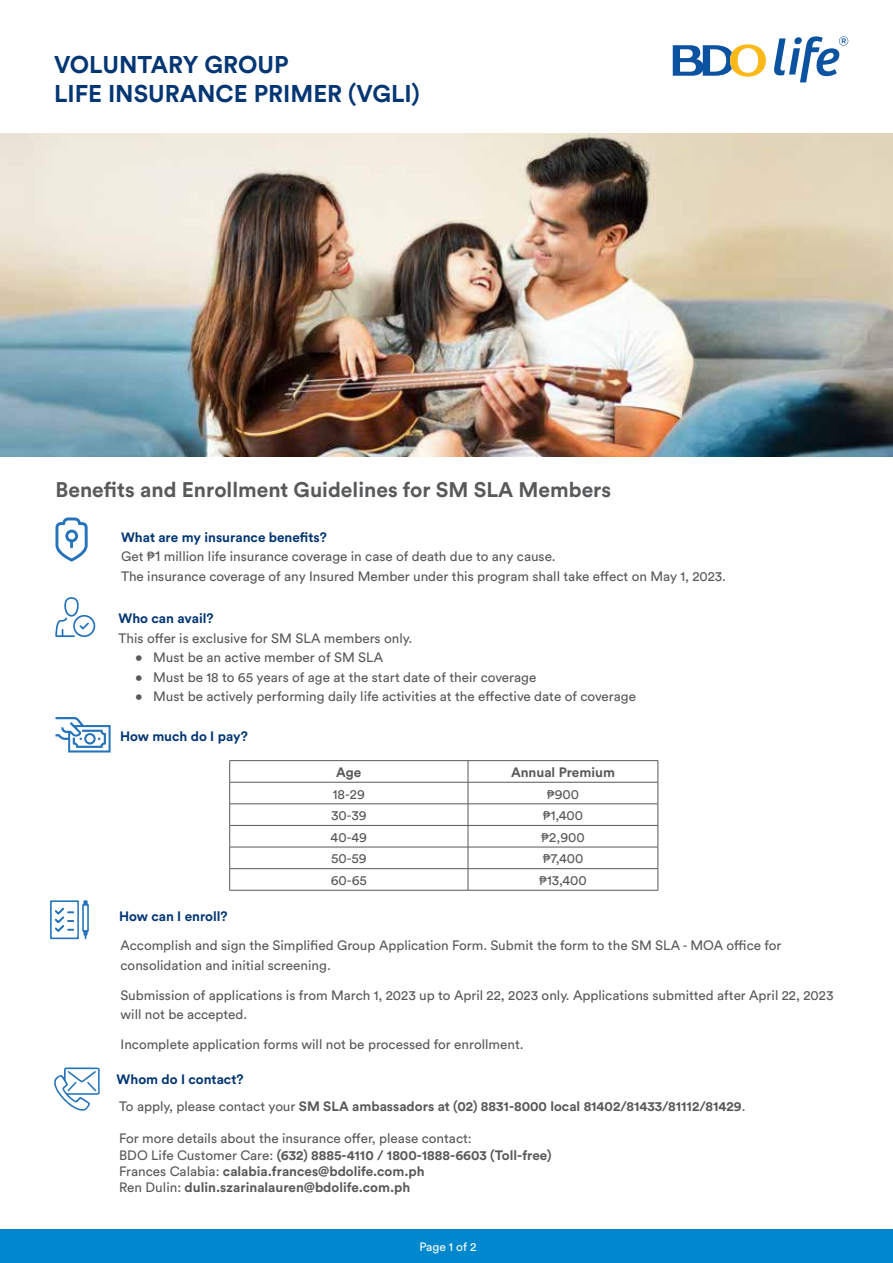
<style>
.page{position:relative;width:893px;height:1263px;background:#fff}
.page>*{position:absolute;margin:0;border:0;box-sizing:border-box;transform-origin:0 0}
.t1{font:700 24px/28.8px "Circular Std";color:#043673}
.t2{font:700 21px "Circular Std";color:#58595b}
.t3{font:13.5px/19.5px "Circular Std";color:#58595b}
.t4{font:700 13.5px/16.2px "Circular Std";color:#58595b}
.t5{font:700 13.5px "Circular Std";color:#043673}
.t6{font:12px "Circular Std";color:#fff}
.s1{font-weight:700;color:#043673}
.s2{font-family:"Calibri";font-size:15px}
.s3{font-size:15px}
.s4{font-family:"Calibri";font-size:14.25px}
.s5{color:#043673}
.s6{font-weight:400}
</style>
<div class="page">
<div style="left:0;top:1230px;width:893px;height:33px;background:#0088ce"></div>
<img style="left:0;top:133px;width:893px;height:323px">
<svg style="left:55px;top:717px;width:56px;height:35px"></svg>
<div style="left:86px;top:735px;width:7px;height:7px;background:#fff;border-radius:50%"></div>
<svg style="left:55px;top:517px;width:33px;height:44px"></svg>
<hr style="left:229px;top:760px;width:239px;height:1px;background:#58595b">
<hr style="left:468px;top:760px;width:190px;height:1px;background:#58595b">
<hr style="left:229px;top:782px;width:239px;height:1px;background:#58595b">
<hr style="left:468px;top:782px;width:190px;height:1px;background:#58595b">
<hr style="left:229px;top:803px;width:239px;height:1px;background:#58595b">
<hr style="left:468px;top:803px;width:190px;height:1px;background:#58595b">
<hr style="left:229px;top:825px;width:239px;height:1px;background:#58595b">
<hr style="left:468px;top:825px;width:190px;height:1px;background:#58595b">
<hr style="left:229px;top:847px;width:239px;height:1px;background:#58595b">
<hr style="left:468px;top:847px;width:190px;height:1px;background:#58595b">
<hr style="left:229px;top:868px;width:239px;height:1px;background:#58595b">
<svg style="left:229px;top:761px;width:1px;height:129px"></svg>
<hr style="left:468px;top:868px;width:190px;height:1px;background:#58595b">
<svg style="left:468px;top:761px;width:1px;height:129px"></svg>
<svg style="left:658px;top:761px;width:1px;height:129px"></svg>
<hr style="left:229px;top:890px;width:239px;height:1px;background:#58595b">
<hr style="left:468px;top:890px;width:190px;height:1px;background:#58595b">
<svg style="left:55px;top:597px;width:40px;height:40px"></svg>
<svg style="left:673px;top:44px;width:93px;height:33px"></svg>
<svg style="left:774px;top:36px;width:74px;height:46px"></svg>
<svg style="left:50px;top:900px;width:39px;height:39px"></svg>
<svg style="left:54px;top:1067px;width:46px;height:44px"></svg>
<h1 class="t1" style="left:54px;top:50px;width:367px">VOLUNTARY GROUP<br>LIFE INSURANCE PRIMER (VGLI)</h1>
<h2 class="t2" style="left:55px;top:476px;width:557px">Benefits and Enrollment Guidelines for SM SLA Members</h2>
<p class="t3" style="left:121px;top:527px;width:607px"><span class="s1">What are my insurance benefits?<br></span>Get <span class="s2">₱</span><span class="s3">1</span> million life insurance coverage in case of death due to any cause.<br>The insurance coverage of any Insured Member under this program shall take effect on May 1, 2023.</p>
<p class="t5" style="left:119px;top:610px;width:97px">Who can avail?</p>
<p class="t3" style="left:119px;top:628px;width:295px">This offer is exclusive for SM SLA members only.</p>
<p class="t3" style="left:135px;top:648px;width:250px">• Must be an active member of SM SLA</p>
<p class="t3" style="left:135px;top:667px;width:403px">• Must be 18 to 65 years of age at the start date of their coverage</p>
<p class="t3" style="left:135px;top:687px;width:502px">• Must be actively performing daily life activities at the effective date of coverage</p>
<p class="t5" style="left:120px;top:728px;width:129px">How much do I pay?</p>
<p class="t4" style="left:336px;top:764px;width:27px">Age</p>
<p class="t4" style="left:511px;top:764px;width:105px">Annual Premium</p>
<p class="t3" style="left:333px;top:784px;width:34px">18-29</p>
<p class="t3" style="left:547px;top:784px;width:34px"><span class="s4">₱</span>900</p>
<p class="t3" style="left:331px;top:805px;width:37px">30-39</p>
<p class="t3" style="left:543px;top:805px;width:42px"><span class="s4">₱</span>1,400</p>
<p class="t3" style="left:331px;top:827px;width:38px">40-49</p>
<p class="t3" style="left:541px;top:827px;width:45px"><span class="s4">₱</span>2,900</p>
<p class="t3" style="left:331px;top:849px;width:37px">50-59</p>
<p class="t3" style="left:543px;top:849px;width:42px"><span class="s4">₱</span>7,400</p>
<p class="t3" style="left:331px;top:870px;width:38px">60-65</p>
<p class="t3" style="left:539px;top:870px;width:49px"><span class="s4">₱</span>13,400</p>
<p class="t5" style="left:119px;top:907px;width:110px">How can I enroll?</p>
<p class="t3" style="left:121px;top:936px;width:662px">Accomplish and sign the Simplified Group Application Form. Submit the form to the SM SLA - MOA office for consolidation and initial screening.</p>
<p class="t3" style="left:121px;top:985px;width:714px">Submission of applications is from March 1, 2023 up to April 22, 2023 only. Applications submitted after April 22, 2023 will not be accepted.</p>
<p class="t3" style="left:121px;top:1035px;width:405px">Incomplete application forms will not be processed for enrollment.</p>
<p class="t4" style="left:117px;top:1066px;width:630px;line-height:26.8px"><span class="s5">Whom do I contact?<br></span><span class="s6">To apply, please contact your</span> SM SLA ambassadors at (02) 8831-8000 local 81402/81433/81112/81429<span class="s6">.</span></p>
<p class="t4" style="left:119px;top:1130px;width:434px"><span class="s6">For more details about the insurance offer, please contact:<br>BDO Life Customer Care:</span> (632) 8885-4110 / 1800-1888-6603 (Toll-free)<br><span class="s6">Frances Calabia:</span> calabia.frances@bdolife.com.ph<br><span class="s6">Ren Dulin:</span> dulin.szarinalauren@bdolife.com.ph</p>
<p class="t6" style="left:419px;top:1239px;width:59px">Page 1 of 2</p>
</div>
